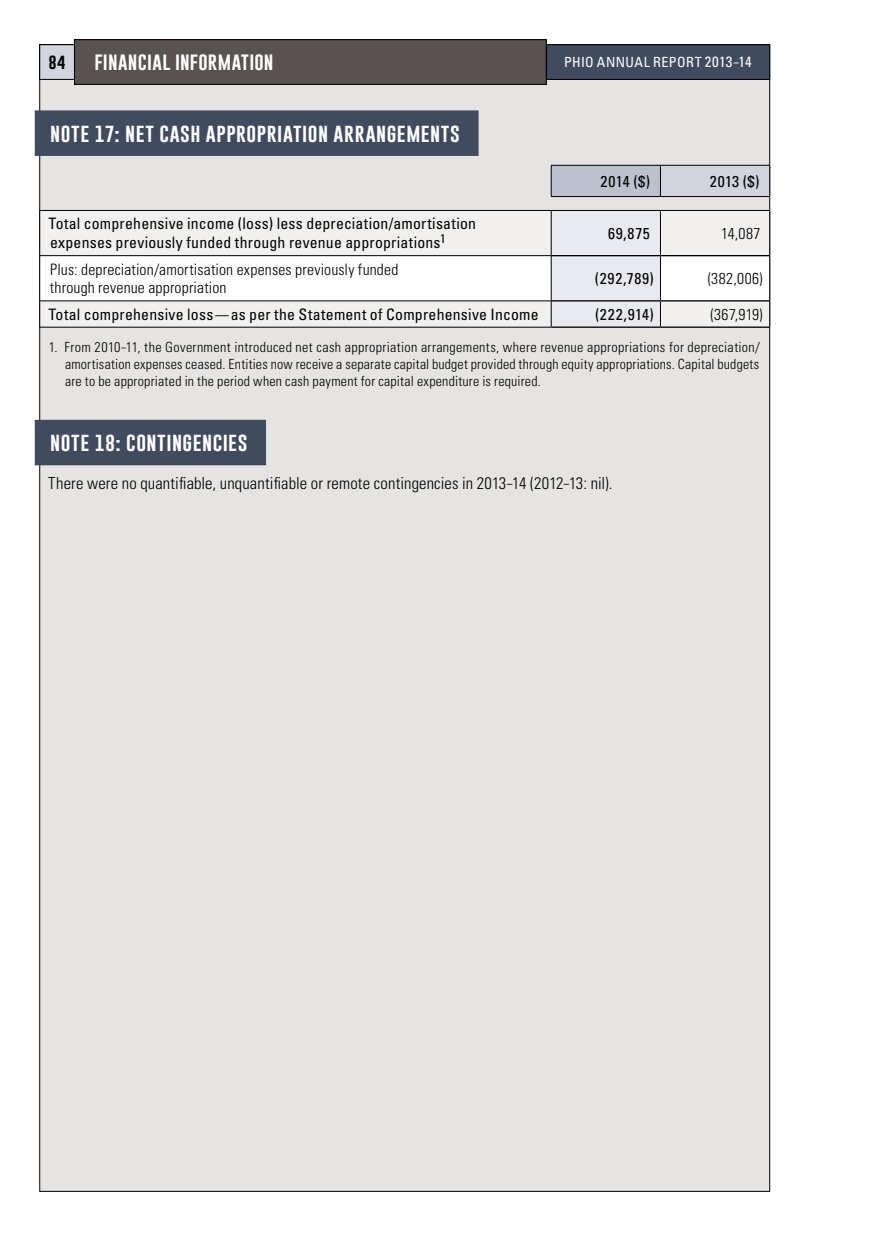
<style>
.page{position:relative;width:874px;height:1241px;background:#fff}
.page>*{position:absolute;margin:0;border:0;box-sizing:border-box;transform-origin:0 0}
.H2{font:16.97px "Gobold";letter-spacing:.03em;color:#fff;scale:1.14 1}
.FINS_BODY{font:300 condensed 16.62px "Univers LT Std";letter-spacing:.01em;color:#000}
.t1{font:16.1px "Gobold";letter-spacing:.015em;color:#fff;scale:1.14 1}
.FINS_TABLE_BODY__Bol{font:condensed 15.75px/18.9px "Univers LT Std";letter-spacing:.015em;color:#000}
.FINS_TABLE_BODY__Row{font:300 condensed 15.75px/18.9px "Univers LT Std";letter-spacing:.01em;color:#000}
.FINS_2014_57{font:condensed 15.75px "Univers LT Std";letter-spacing:.05em;color:#000}
.FINS_TABLE_BODY{font:300 condensed 15.75px "Univers LT Std";letter-spacing:.025em;color:#000}
.FINS_COLUMN_HEAD{font:condensed 15.75px "Univers LT Std";letter-spacing:.03em;color:#000}
.MOUSE{font:300 condensed 14px/16.8px "Univers LT Std";letter-spacing:.015em;color:#000;text-align:justify}
.t2{font:condensed 14px "Univers LT Std";letter-spacing:.03em;color:#fff}
.t3{font:13.83px "Gobold";color:#000;scale:1.14 1}
.s1{font-size:14.88px}
</style>
<div class="page">
<div style="left:40px;top:45px;width:729px;height:1146px;background:#e6e4e2"></div>
<div style="left:35px;top:110px;width:443px;height:46px;background:#414b5f"></div>
<div style="left:35px;top:420px;width:231px;height:45px;background:#414b5f"></div>
<div style="left:551px;top:165px;width:109px;height:31px;background:#bbc1cd"></div>
<div style="left:660px;top:165px;width:109px;height:31px;background:#d1d4de"></div>
<hr style="left:550px;top:165px;width:110px;height:1px;background:#000">
<hr style="left:550px;top:165px;width:1px;height:31px;background:#000">
<hr style="left:660px;top:165px;width:109px;height:1px;background:#000">
<hr style="left:659px;top:165px;width:1px;height:31px;background:#000">
<hr style="left:769px;top:165px;width:1px;height:31px;background:#000">
<hr style="left:550px;top:196px;width:110px;height:1px;background:#000">
<hr style="left:660px;top:196px;width:109px;height:1px;background:#000">
<svg style="left:39px;top:210px;width:731px;height:117px"></svg>
<hr style="left:39px;top:327px;width:512px;height:1px;background:#000">
<hr style="left:551px;top:255px;width:109px;height:1px;background:#000">
<hr style="left:660px;top:255px;width:109px;height:1px;background:#000">
<hr style="left:551px;top:300px;width:109px;height:1px;background:#000">
<hr style="left:660px;top:300px;width:109px;height:1px;background:#000">
<hr style="left:551px;top:326px;width:109px;height:2px;background:#000">
<hr style="left:660px;top:326px;width:109px;height:2px;background:#000">
<div style="left:40px;top:45px;width:729px;height:34px;background:#414b5f"></div>
<div style="left:39px;top:44px;width:730px;height:36px;border:1px solid #000"></div>
<div style="left:40px;top:45px;width:34px;height:34px;background:#d1d4de"></div>
<div style="left:39px;top:44px;width:36px;height:36px;border:1px solid #000"></div>
<div style="left:74px;top:40px;width:472px;height:44px;background:#585350"></div>
<div style="left:74px;top:39px;width:472px;height:46px;border:1px solid #000"></div>
<p class="t3" style="left:49px;top:53px;width:16px">84</p>
<p class="t1" style="left:94px;top:52px;width:159px">FINANCIAL INFORMATION</p>
<p class="t2" style="left:563px;top:54px;width:189px">PHIO ANNUAL REPORT <span class="s1">2013–14</span></p>
<h2 class="H2" style="left:50px;top:123px;width:361px">NOTE 17: NET CASH APPROPRIATION ARRANGEMENTS</h2>
<p class="FINS_COLUMN_HEAD" style="left:600px;top:171px;width:51px">2014 ($)</p>
<p class="FINS_COLUMN_HEAD" style="left:709px;top:171px;width:51px">2013 ($)</p>
<p class="FINS_TABLE_BODY__Bol" style="left:48px;top:214px;width:429px">Total comprehensive income (loss) less depreciation/amortisation expenses previously funded through revenue appropriations<sup>1</sup></p>
<p class="FINS_2014_57" style="left:607px;top:223px;width:43px">69,875</p>
<p class="FINS_TABLE_BODY" style="left:720px;top:224px;width:41px">14,087</p>
<p class="FINS_TABLE_BODY__Row" style="left:50px;top:259px;width:350px">Plus: depreciation/amortisation expenses previously funded through revenue appropriation</p>
<p class="FINS_2014_57" style="left:594px;top:268px;width:60px">(292,789)</p>
<p class="FINS_TABLE_BODY" style="left:707px;top:269px;width:56px">(382,006)</p>
<p class="FINS_TABLE_BODY__Bol" style="left:48px;top:304px;width:491px">Total comprehensive loss—as per the Statement of Comprehensive Income</p>
<p class="FINS_2014_57" style="left:594px;top:304px;width:60px">(222,914)</p>
<p class="FINS_TABLE_BODY" style="left:710px;top:305px;width:54px">(367,919)</p>
<p class="MOUSE" style="left:65px;top:339px;width:696px;text-indent:-16px">1. From 2010–11, the Government introduced net cash appropriation arrangements, where revenue appropriations for depreciation/ amortisation expenses ceased. Entities now receive a separate capital budget provided through equity appropriations. Capital budgets are to be appropriated in the period when cash payment for capital expenditure is required.</p>
<h2 class="H2" style="left:50px;top:432px;width:174px">NOTE 18: CONTINGENCIES</h2>
<p class="FINS_BODY" style="left:48px;top:473px;width:565px">There were no quantifiable, unquantifiable or remote contingencies in 2013–14 (2012–13: nil).</p>
</div>
